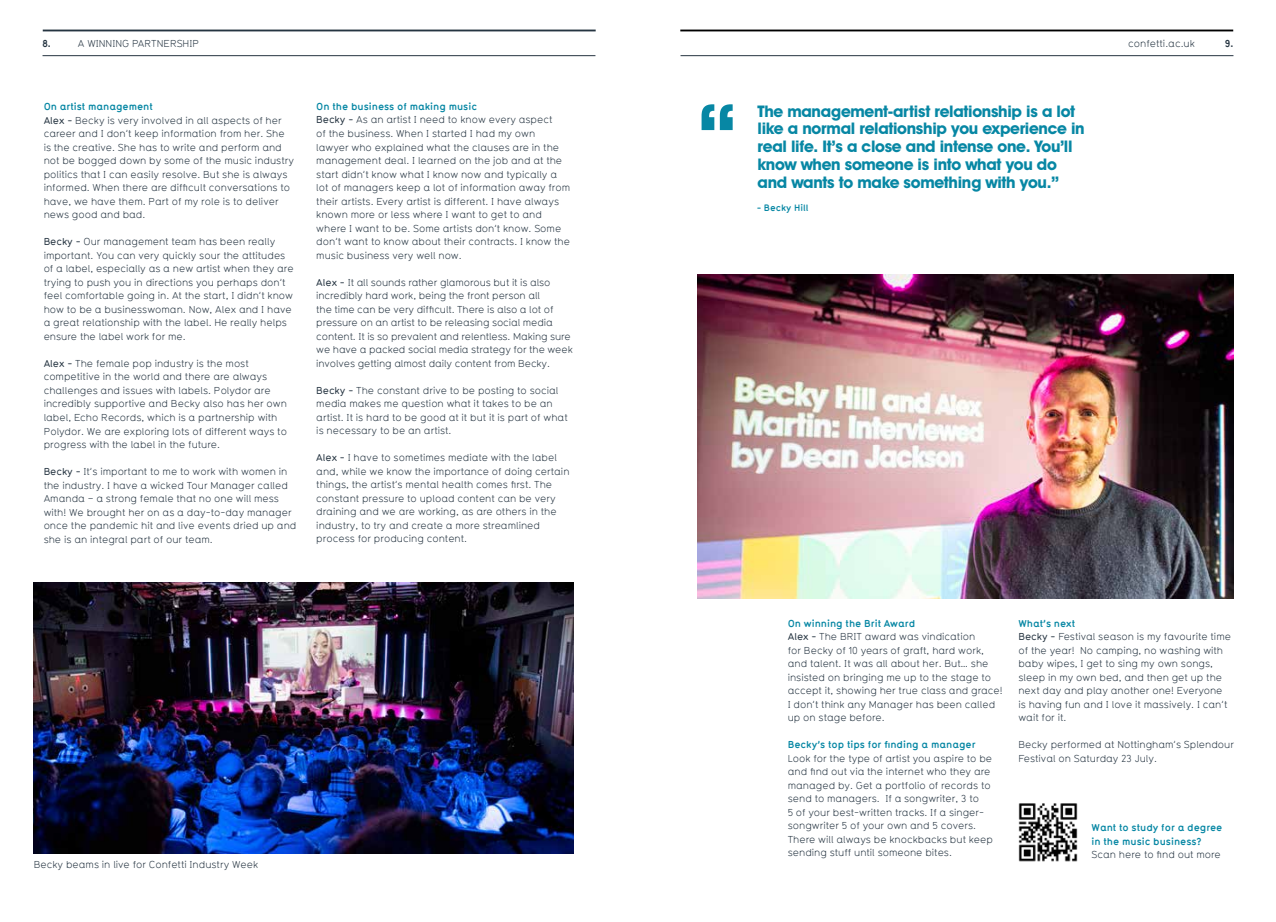
<style>
.page{position:relative;width:1276px;height:922px;background:#fff}
.page>*{position:absolute;margin:0;border:0;box-sizing:border-box;transform-origin:0 0}
.t1{font:700 78.5px "Avant Garde IT Cby BT";color:#0787a4}
.t2{font:700 16.12px/17.8px "Avant Garde IT Cby BT";letter-spacing:-.02em;color:#0787a4}
.t3{font:11.25px/13.5px "TYP1451 A";color:#253441}
.t4{font:700 11.25px/13.5px "TYP1451 A";color:#0787a4}
.t5{font:700 11.25px "TYP1451 A";color:#253441}
.t6{font:700 10.5px "TYP1451 A";color:#0787a4}
.s1{font-weight:700;color:#0787a4}
.s2{font-weight:500}
</style>
<div class="page">
<hr style="left:43px;top:55px;width:552px;height:1px;background:#253441">
<hr style="left:43px;top:30px;width:552px;height:1px;background:#253441">
<hr style="left:680px;top:55px;width:553px;height:1px;background:#253441">
<hr style="left:680px;top:30px;width:553px;height:1px;background:#000">
<img style="left:34px;top:583px;width:540px;height:270px">
<img style="left:698px;top:274px;width:535px;height:324px">
<img style="left:1018px;top:803px;width:60px;height:59px">
<p class="t5" style="left:43px;top:37px;width:10px">8.</p>
<p class="t3" style="left:78px;top:37px;width:123px">A WINNING PARTNERSHIP</p>
<p class="t3" style="left:1128px;top:37px;width:68px">confetti.ac.uk</p>
<p class="t5" style="left:1224px;top:37px;width:10px">9.</p>
<p class="t3" style="left:44px;top:100px;width:252px"><span class="s1">On artist management<br></span><span class="s2">Alex -</span> Becky is very involved in all aspects of her career and I don’t keep information from her. She is the creative. She has to write and perform and not be bogged down by some of the music industry politics that I can easily resolve. But she is always informed. When there are difficult conversations to have, we have them. Part of my role is to deliver news good and bad.</p>
<p class="t3" style="left:44px;top:235px;width:251px"><span class="s2">Becky -</span> Our management team has been really important. You can very quickly sour the attitudes of a label, especially as a new artist when they are trying to push you in directions you perhaps don’t feel comfortable going in. At the start, I didn’t know how to be a businesswoman. Now, Alex and I have a great relationship with the label. He really helps ensure the label work for me.</p>
<p class="t3" style="left:44px;top:356px;width:245px"><span class="s2">Alex -</span> The female pop industry is the most competitive in the world and there are always challenges and issues with labels. Polydor are incredibly supportive and Becky also has her own label, Echo Records, which is a partnership with Polydor. We are exploring lots of different ways to progress with the label in the future.</p>
<p class="t3" style="left:44px;top:464px;width:254px"><span class="s2">Becky -</span> It’s important to me to work with women in the industry. I have a wicked Tour Manager called Amanda – a strong female that no one will mess with! We brought her on as a day-to-day manager once the pandemic hit and live events dried up and she is an integral part of our team.</p>
<p class="t3" style="left:316px;top:100px;width:255px"><span class="s1">On the business of making music<br></span><span class="s2">Becky -</span> As an artist I need to know every aspect<br>of the business. When I started I had my own lawyer who explained what the clauses are in the management deal. I learned on the job and at the start didn’t know what I know now and typically a lot of managers keep a lot of information away from their artists. Every artist is different. I have always known more or less where I want to get to and where I want to be. Some artists don’t know. Some don’t want to know about their contracts. I know the music business very well now.</p>
<p class="t3" style="left:316px;top:275px;width:258px"><span class="s2">Alex -</span> It all sounds rather glamorous but it is also incredibly hard work, being the front person all<br>the time can be very difficult. There is also a lot of pressure on an artist to be releasing social media content. It is so prevalent and relentless. Making sure we have a packed social media strategy for the week involves getting almost daily content from Becky.</p>
<p class="t3" style="left:316px;top:383px;width:253px"><span class="s2">Becky -</span> The constant drive to be posting to social media makes me question what it takes to be an artist. It is hard to be good at it but it is part of what is necessary to be an artist.</p>
<p class="t3" style="left:316px;top:451px;width:255px"><span class="s2">Alex -</span> I have to sometimes mediate with the label and, while we know the importance of doing certain things, the artist’s mental health comes first. The constant pressure to upload content can be very draining and we are working, as are others in the industry, to try and create a more streamlined process for producing content.</p>
<p class="t3" style="left:34px;top:857px;width:226px">Becky beams in live for Confetti Industry Week</p>
<h1 class="t1" style="left:697px;top:86px;width:40px">“</h1>
<h2 class="t2" style="left:757px;top:102px;width:328px">The management-artist relationship is a lot like a normal relationship you experience in real life. It’s a close and intense one. You’ll know when someone is into what you do and wants to make something with you.”</h2>
<p class="t6" style="left:756px;top:201px;width:53px">- Becky Hill</p>
<p class="t3" style="left:788px;top:616px;width:216px"><span class="s1">On winning the Brit Award<br></span><span class="s2">Alex -</span> The BRIT award was vindication<br>for Becky of 10 years of graft, hard work, and talent. It was all about her. But… she insisted on bringing me up to the stage to accept it, showing her true class and grace!<br>I don’t think any Manager has been called up on stage before.</p>
<p class="t4" style="left:788px;top:737px;width:189px">Becky’s top tips for finding a manager</p>
<p class="t3" style="left:788px;top:751px;width:207px">Look for the type of artist you aspire to be and find out via the internet who they are managed by. Get a portfolio of records to send to managers. If a songwriter, 3 to<br>5 of your best-written tracks. If a singer&shy;songwriter 5 of your own and 5 covers.<br>There will always be knockbacks but keep sending stuff until someone bites.</p>
<p class="t3" style="left:1018px;top:616px;width:214px"><span class="s1">What’s next<br></span><span class="s2">Becky -</span> Festival season is my favourite time of the year! No camping, no washing with baby wipes, I get to sing my own songs, sleep in my own bed, and then get up the next day and play another one! Everyone is having fun and I love it massively. I can’t wait for it.</p>
<p class="t3" style="left:1018px;top:737px;width:217px">Becky performed at Nottingham’s Splendour<br>Festival on Saturday 23 July.</p>
<p class="t4" style="left:1091px;top:820px;width:132px">Want to study for a degree in the music business?</p>
<p class="t3" style="left:1091px;top:847px;width:131px">Scan here to find out more</p>
</div>
